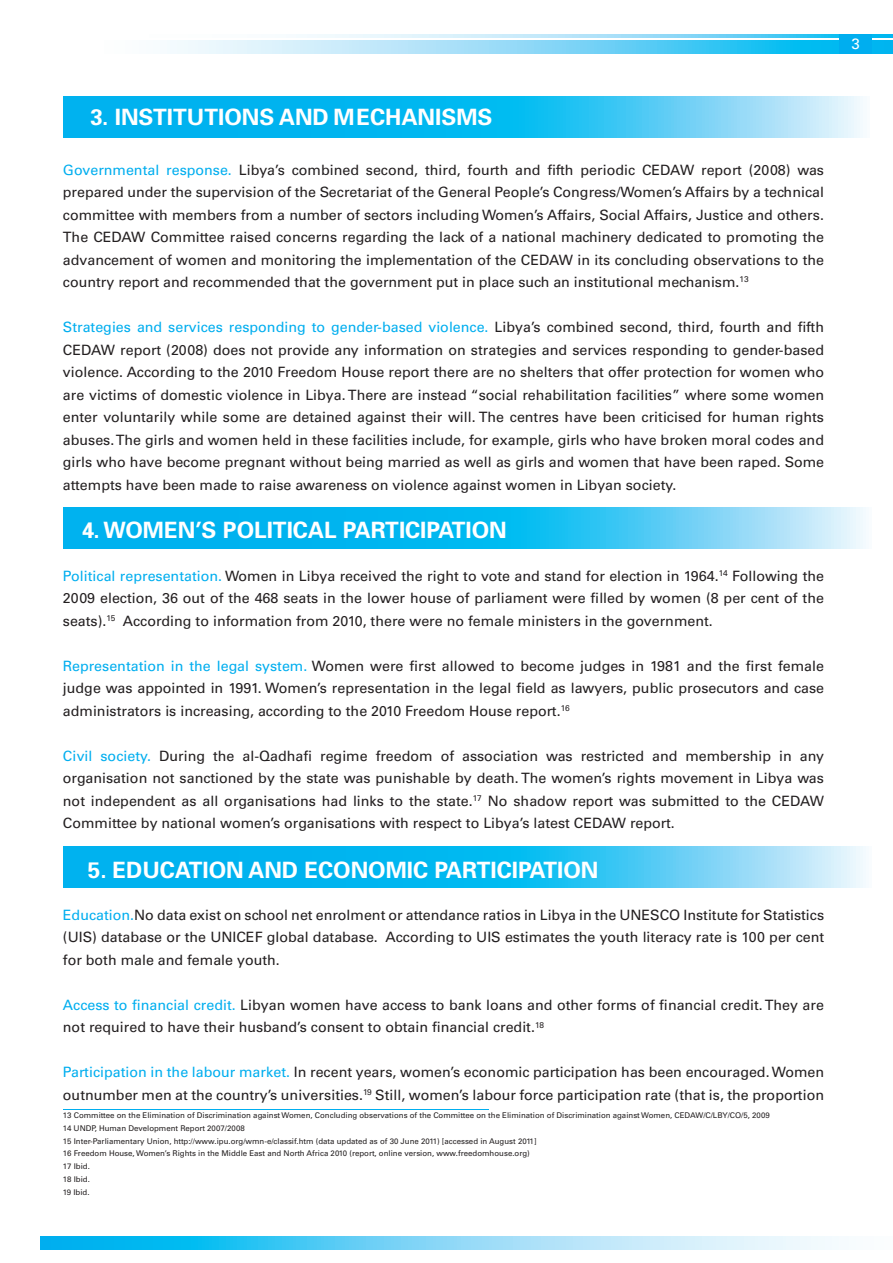
<style>
.page{position:relative;width:893px;height:1263px;background:#fff}
.page>*{position:absolute;margin:0;border:0;box-sizing:border-box;transform-origin:0 0}
.t1{font:700 22.5px "Univers";color:#fff}
.t2{font:15px "Univers LT Std";color:#fff}
.t3{font:14.25px/22.5px "Univers LT Std";color:#231f20;text-align:justify}
.t4{font:7.8px/12.8px "Univers LT Std";color:#231f20}
.s1{color:#00aeef}
</style>
<div class="page">
<svg style="left:167px;top:41px;width:726px;height:13px;background:#85d9f7"></svg>
<svg style="left:296px;top:34px;width:597px;height:3px;background:#a1e0f8"></svg>
<svg style="left:40px;top:1236px;width:799px;height:13px;background:#7ad6f6"></svg>
<svg style="left:64px;top:508px;width:802px;height:41px;background:#31c2f2"></svg>
<svg style="left:64px;top:846px;width:802px;height:42px;background:#31c2f2"></svg>
<hr style="left:63px;top:1110px;width:425px;height:1px;background:#00aeef">
<svg style="left:64px;top:97px;width:799px;height:41px;background:#31c2f2"></svg>
<div style="left:839px;top:34px;width:33px;height:20px;background:#00aeef"></div>
<h1 class="t1" style="left:90px;top:102px;width:404px">3. INSTITUTIONS AND MECHANISMS</h1>
<p class="t3" style="left:63px;top:158px;width:763px"><span class="s1">Governmental response.</span> Libya’s combined second, third, fourth and fifth periodic CEDAW report (2008) was prepared under the supervision of the Secretariat of the General People’s Congress/Women’s Affairs by a technical committee with members from a number of sectors including Women’s Affairs, Social Affairs, Justice and others.<br>The CEDAW Committee raised concerns regarding the lack of a national machinery dedicated to promoting the advancement of women and monitoring the implementation of the CEDAW in its concluding observations to the country report and recommended that the government put in place such an institutional mechanism.<sup>13</sup></p>
<p class="t3" style="left:63px;top:316px;width:763px"><span class="s1">Strategies and services responding to gender-based violence.</span> Libya’s combined second, third, fourth and fifth CEDAW report (2008) does not provide any information on strategies and services responding to gender-based violence. According to the 2010 Freedom House report there are no shelters that offer protection for women who are victims of domestic violence in Libya. There are instead “social rehabilitation facilities” where some women enter voluntarily while some are detained against their will. The centres have been criticised for human rights abuses. The girls and women held in these facilities include, for example, girls who have broken moral codes and girls who have become pregnant without being married as well as girls and women that have been raped. Some attempts have been made to raise awareness on violence against women in Libyan society.</p>
<h1 class="t1" style="left:82px;top:516px;width:427px">4. WOMEN’S POLITICAL PARTICIPATION</h1>
<p class="t3" style="left:63px;top:564px;width:763px"><span class="s1">Political representation.</span> Women in Libya received the right to vote and stand for election in 1964.<sup>14</sup> Following the 2009 election, 36 out of the 468 seats in the lower house of parliament were filled by women (8 per cent of the seats).<sup>15</sup> According to information from 2010, there were no female ministers in the government.</p>
<p class="t3" style="left:63px;top:654px;width:763px"><span class="s1">Representation in the legal system.</span> Women were first allowed to become judges in 1981 and the first female judge was appointed in 1991. Women’s representation in the legal field as lawyers, public prosecutors and case administrators is increasing, according to the 2010 Freedom House report.<sup>16</sup></p>
<p class="t3" style="left:63px;top:744px;width:763px"><span class="s1">Civil society.</span> During the al-Qadhafi regime freedom of association was restricted and membership in any organisation not sanctioned by the state was punishable by death. The women’s rights movement in Libya was not independent as all organisations had links to the state.<sup>17</sup> No shadow report was submitted to the CEDAW Committee by national women’s organisations with respect to Libya’s latest CEDAW report.</p>
<h1 class="t1" style="left:88px;top:855px;width:512px">5. EDUCATION AND ECONOMIC PARTICIPATION</h1>
<p class="t3" style="left:63px;top:904px;width:763px"><span class="s1">Education.</span>No data exist on school net enrolment or attendance ratios in Libya in the UNESCO Institute for Statistics (UIS) database or the UNICEF global database. According to UIS estimates the youth literacy rate is 100 per cent for both male and female youth.</p>
<p class="t3" style="left:63px;top:994px;width:763px"><span class="s1">Access to financial credit.</span> Libyan women have access to bank loans and other forms of financial credit. They are not required to have their husband’s consent to obtain financial credit.<sup>18</sup></p>
<p class="t3" style="left:63px;top:1061px;width:763px"><span class="s1">Participation in the labour market.</span> In recent years, women’s economic participation has been encouraged. Women outnumber men at the country’s universities.<sup>19</sup> Still, women’s labour force participation rate (that is, the proportion</p>
<p class="t4" style="left:63px;top:1109px;width:709px">13 Committee on the Elimination of Discrimination against Women, Concluding observations of the Committee on the Elimination of Discrimination against Women, CEDAW/C/LBY/CO/5, 2009<br>14 UNDP, Human Development Report 2007/2008<br>15 Inter-Parliamentary Union, http://www.ipu.org/wmn-e/classif.htm (data updated as of 30 June 2011) [accessed in August 2011]<br>16 Freedom House, Women’s Rights in the Middle East and North Africa 2010 (report, online version, www.freedomhouse.org)<br>17 Ibid.<br>18 Ibid.<br>19 Ibid.</p>
<p class="t2" style="left:851px;top:35px;width:10px">3</p>
</div>
